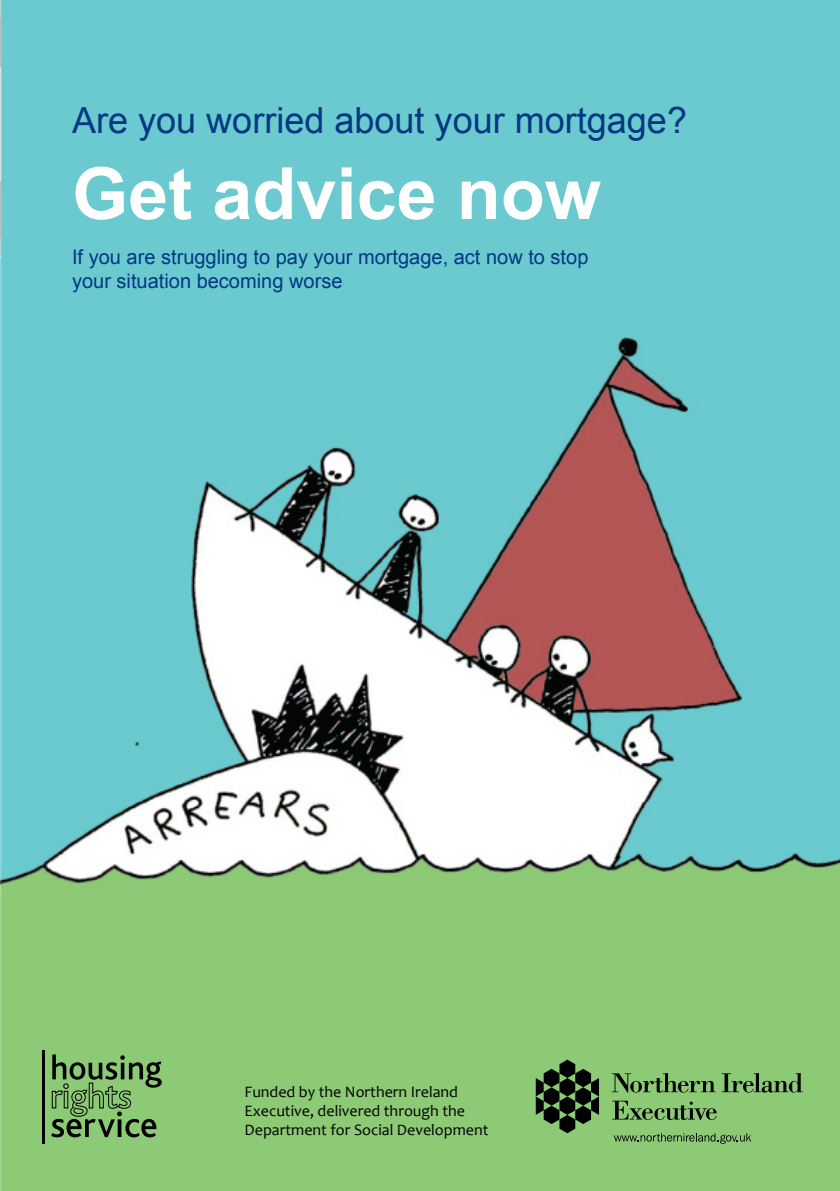
<style>
.page{position:relative;width:840px;height:1191px;background:#fff}
.page>*{position:absolute;margin:0;border:0;box-sizing:border-box;transform-origin:0 0}
.t1{font:700 72px "Arial";color:#fff}
.t2{font:36px "Arial";color:#003882}
.t3{font:20px/24px "Arial";color:#003882}
.t4{font:16px/19.2px "Candara";color:#000}
</style>
<div class="page">
<img style="left:0;top:0;width:839px;height:1191px">
<svg style="left:535px;top:1059px;width:63px;height:74px"></svg>
<svg style="left:613px;top:1133px;width:137px;height:10px"></svg>
<svg style="left:611px;top:1073px;width:104px;height:19px"></svg>
<svg style="left:721px;top:1073px;width:81px;height:19px"></svg>
<svg style="left:612px;top:1100px;width:104px;height:20px"></svg>
<svg style="left:51px;top:1054px;width:111px;height:83px"></svg>
<hr style="left:42px;top:1050px;width:2px;height:93px;background:#000">
<h2 class="t2" style="left:72px;top:96px;width:616px">Are you worried about your mortgage?</h2>
<h1 class="t1" style="left:72px;top:146px;width:530px">Get advice now</h1>
<p class="t3" style="left:72px;top:245px;width:517px">If you are struggling to pay your mortgage, act now to stop your situation becoming worse</p>
<p class="t4" style="left:244px;top:1082px;width:245px">Funded by the Northern Ireland<br>Executive, delivered through the<br>Department for Social Development</p>
</div>
